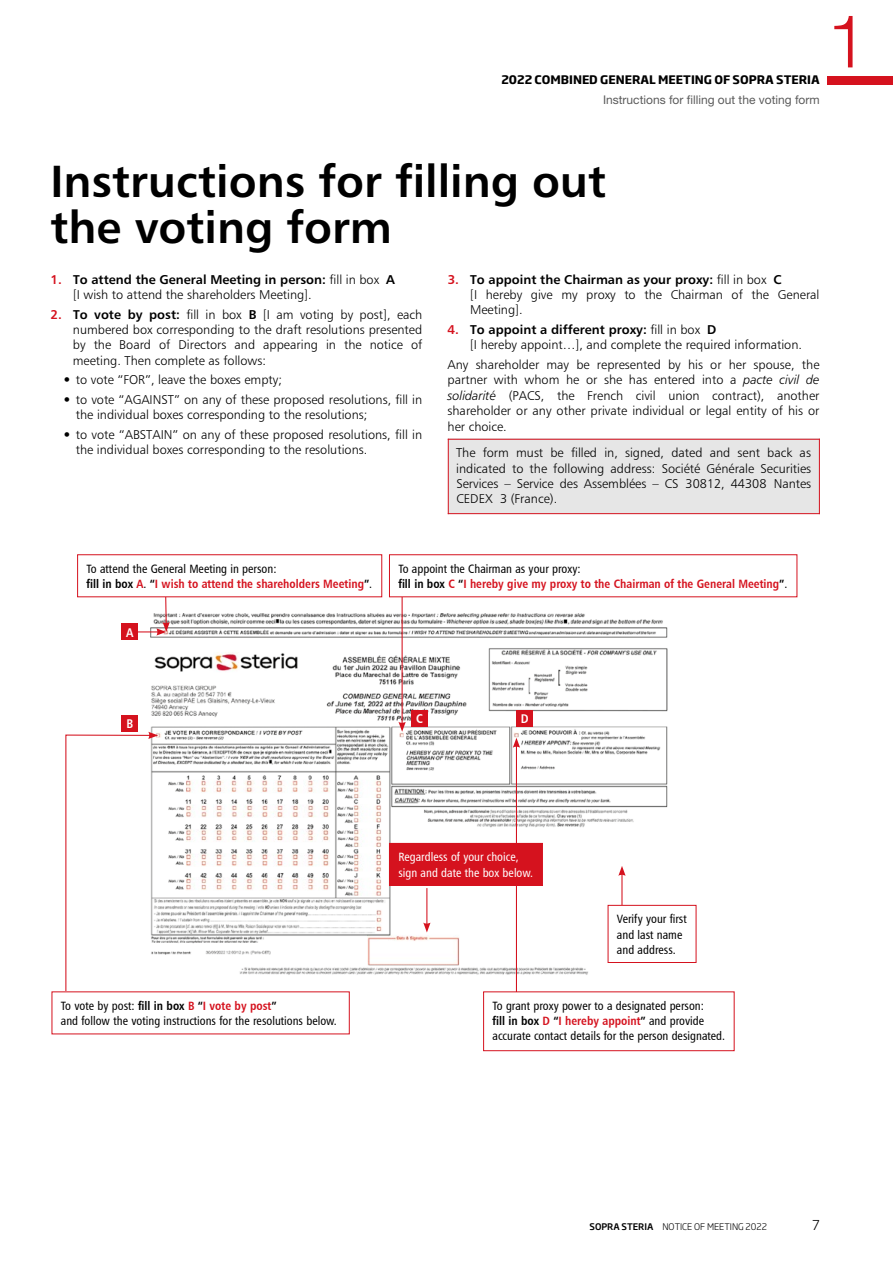
<style>
.page{position:relative;width:893px;height:1263px;background:#fff}
.page>*{position:absolute;margin:0;border:0;box-sizing:border-box;transform-origin:0 0}
.t1{font:300 73.5px "Helvetica Neue LT Std";color:#d5121e}
.t2{font:45px/46.5px "Humanist 777 BT Bold B";color:#000}
.t3{font:300 13.5px "Soho Gothic Pro";color:#000}
.t4{font:12.75px/15.5px "Humanist 777 BT Light B";color:#000;text-align:justify}
.t5{font:12.75px "Humanist 777 BT Bold B";color:#000}
.t6{font:12.6px "Humanist 777 BT Bold Condensed B";color:#fff}
.t7{font:12px/15px "Humanist 777 BT Roman Condensed B";color:#000}
.t8{font:12px "Humanist 777 BT Bold Condensed B";color:#d5121e}
.t9{font:12px/15px "Humanist 777 BT Roman Condensed B";color:#fff}
.t10{font:12px "Helvetica Neue LT Std";color:rgb(0 0 0/.65)}
.t11{font:700 11.7px "Soho Gothic Pro";color:#000}
.t12{font:300 9px "Soho Gothic Pro";color:#000}
.s1{color:#d5121e}
.s2{font-family:"Humanist 777 BT Light B"}
.s3{font-family:"Humanist 777 BT Bold B";color:#d5121e}
.s4{font-family:"Humanist 777 BT Bold B"}
.s5{font-family:"Helvetica Neue LT Std";font-weight:300}
.s6{font-family:"Humanist 777 BT Light Italic B"}
.s7{color:#000}
.s8{font-family:"Humanist 777 BT Roman Condensed B";color:#000}
.s9{font-family:"Humanist 777 BT Bold Condensed B"}
.s10{font-family:"Humanist 777 BT Bold Condensed B";color:#d5121e}
.s11{font-weight:500}
</style>
<div class="page">
<div style="left:827px;top:76px;width:66px;height:9px;background:#d5121e"></div>
<div style="left:448px;top:439px;width:372px;height:75px;background:#e6e6e6"></div>
<img style="left:148px;top:605px;width:527px;height:377px">
<img style="left:156px;top:629px;width:499px;height:336px">
<hr style="left:621px;top:873px;width:1px;height:37px;background:#d5121e">
<svg style="left:618px;top:866px;width:8px;height:10px"></svg>
<svg style="left:65px;top:732px;width:93px;height:259px"></svg>
<hr style="left:516px;top:745px;width:1px;height:281px;background:#d5121e">
<svg style="left:513px;top:738px;width:7px;height:10px"></svg>
<hr style="left:426px;top:888px;width:1px;height:37px;background:#d5121e">
<svg style="left:423px;top:922px;width:7px;height:10px"></svg>
<hr style="left:402px;top:590px;width:1px;height:134px;background:#d5121e">
<svg style="left:398px;top:722px;width:8px;height:10px"></svg>
<div style="left:608px;top:905px;width:88px;height:57px;background:#fff"></div>
<div style="left:608px;top:905px;width:88px;height:58px;border:1px solid #d5121e"></div>
<div style="left:484px;top:992px;width:250px;height:59px;background:#fff"></div>
<div style="left:483px;top:991px;width:251px;height:60px;border:1px solid #d5121e"></div>
<div style="left:389px;top:843px;width:153px;height:42px;background:#d5121e"></div>
<div style="left:389px;top:843px;width:154px;height:43px;border:1px solid #d5121e"></div>
<div style="left:389px;top:555px;width:408px;height:42px;background:#fff"></div>
<div style="left:389px;top:554px;width:408px;height:43px;border:1px solid #d5121e"></div>
<div style="left:411px;top:710px;width:17px;height:16px;background:#d5121e"></div>
<div style="left:516px;top:710px;width:17px;height:16px;background:#d5121e"></div>
<div style="left:121px;top:715px;width:17px;height:17px;background:#d5121e"></div>
<svg style="left:134px;top:597px;width:36px;height:38px"></svg>
<div style="left:77px;top:554px;width:305px;height:43px;border:1px solid #d5121e"></div>
<div style="left:121px;top:623px;width:17px;height:17px;background:#d5121e"></div>
<hr style="left:448px;top:439px;width:1px;height:75px;background:#d5121e">
<hr style="left:819px;top:439px;width:1px;height:75px;background:#d5121e">
<hr style="left:448px;top:439px;width:371px;height:1px;background:#d5121e">
<hr style="left:448px;top:513px;width:371px;height:1px;background:#d5121e">
<p class="t11" style="left:501px;top:70px;width:320px">2022 COMBINED GENERAL MEETING OF SOPRA STERIA</p>
<p class="t10" style="left:603px;top:92px;width:218px">Instructions for filling out the voting form</p>
<h1 class="t1" style="left:827px;top:-4px;width:42px">1</h1>
<h2 class="t2" style="left:51px;top:157px;width:557px">Instructions for filling out the voting form</h2>
<p class="t5" style="left:51px;top:271px;width:346px"><span class="s1">1.</span> To attend the General Meeting in person: <span class="s2">fill in box</span> A</p>
<p class="t4" style="left:73px;top:287px;width:240px">[I wish to attend the shareholders Meeting].</p>
<p class="t4" style="left:73px;top:306px;width:351px;text-indent:-22px"><span class="s3">2.</span> <span class="s4">To vote by post:</span> fill in box <span class="s4">B</span> [I am voting by post], each numbered box corresponding to the draft resolutions presented by the Board of Directors and appearing in the notice of meeting. Then complete as follows:</p>
<p class="t4" style="left:64px;top:372px;width:220px"><span class="s5">•</span> to vote “FOR”, leave the boxes empty;</p>
<p class="t4" style="left:76px;top:392px;width:348px;text-indent:-12px"><span class="s5">•</span> to vote “AGAINST” on any of these proposed resolutions, fill in the individual boxes corresponding to the resolutions;</p>
<p class="t4" style="left:76px;top:427px;width:348px;text-indent:-12px"><span class="s5">•</span> to vote “ABSTAIN” on any of these proposed resolutions, fill in the individual boxes corresponding to the resolutions.</p>
<p class="t5" style="left:448px;top:271px;width:336px"><span class="s1">3.</span> To appoint the Chairman as your proxy: <span class="s2">fill in box</span> C</p>
<p class="t4" style="left:470px;top:287px;width:351px">[I hereby give my proxy to the Chairman of the General<br>Meeting].</p>
<p class="t5" style="left:448px;top:321px;width:270px"><span class="s1">4.</span> To appoint a different proxy: <span class="s2">fill in box</span> D</p>
<p class="t4" style="left:448px;top:335px;width:373px;line-height:19.6px;text-align:center">[I hereby appoint…], and complete the required information.<br>Any shareholder may be represented by his or her spouse, the</p>
<p class="t4" style="left:448px;top:372px;width:373px">partner with whom he or she has entered into a <span class="s6">pacte civil de solidarité</span> (PACS, the French civil union contract), another shareholder or any other private individual or legal entity of his or her choice.</p>
<p class="t4" style="left:456px;top:445px;width:357px">The form must be filled in, signed, dated and sent back as indicated to the following address: Société Générale Securities Services – Service des Assemblées – CS 30812, 44308 Nantes CEDEX 3 (France).</p>
<p class="t7" style="left:87px;top:561px;width:191px">To attend the General Meeting in person:</p>
<p class="t8" style="left:87px;top:576px;width:287px"><span class="s7">fill in box</span> A<span class="s8">.</span> <span class="s7">“</span>I wish to attend the shareholders Meeting<span class="s7">”</span><span class="s8">.</span></p>
<p class="t6" style="left:126px;top:624px;width:9px">A</p>
<p class="t7" style="left:398px;top:561px;width:184px">To appoint the Chairman as your proxy:</p>
<p class="t8" style="left:398px;top:576px;width:390px"><span class="s7">fill in box</span> C <span class="s7">“</span>I hereby give my proxy to the Chairman of the General Meeting<span class="s7">”</span><span class="s8">.</span></p>
<p class="t6" style="left:126px;top:716px;width:8px">B</p>
<p class="t6" style="left:416px;top:710px;width:8px">C</p>
<p class="t6" style="left:521px;top:710px;width:9px">D</p>
<p class="t9" style="left:398px;top:849px;width:136px">Regardless of your choice, sign and date the box below.</p>
<p class="t7" style="left:617px;top:911px;width:71px">Verify your first and last name and address.</p>
<p class="t7" style="left:61px;top:998px;width:278px">To vote by post: <span class="s9">fill in box</span> <span class="s10">B</span> <span class="s9">“</span><span class="s10">I vote by post</span><span class="s9">”<br></span>and follow the voting instructions for the resolutions below.</p>
<p class="t7" style="left:492px;top:998px;width:213px">To grant proxy power to a designated person:</p>
<p class="t8" style="left:492px;top:1013px;width:213px"><span class="s7">fill in box</span> D <span class="s7">“</span>I hereby appoint<span class="s7">”</span> <span class="s8">and provide</span></p>
<p class="t7" style="left:492px;top:1028px;width:234px">accurate contact details for the person designated.</p>
<p class="t12" style="left:589px;top:1220px;width:179px"><span class="s11">SOPRA STERIA</span> NOTICE OF MEETING 2022</p>
<p class="t3" style="left:812px;top:1215px;width:9px">7</p>
</div>
